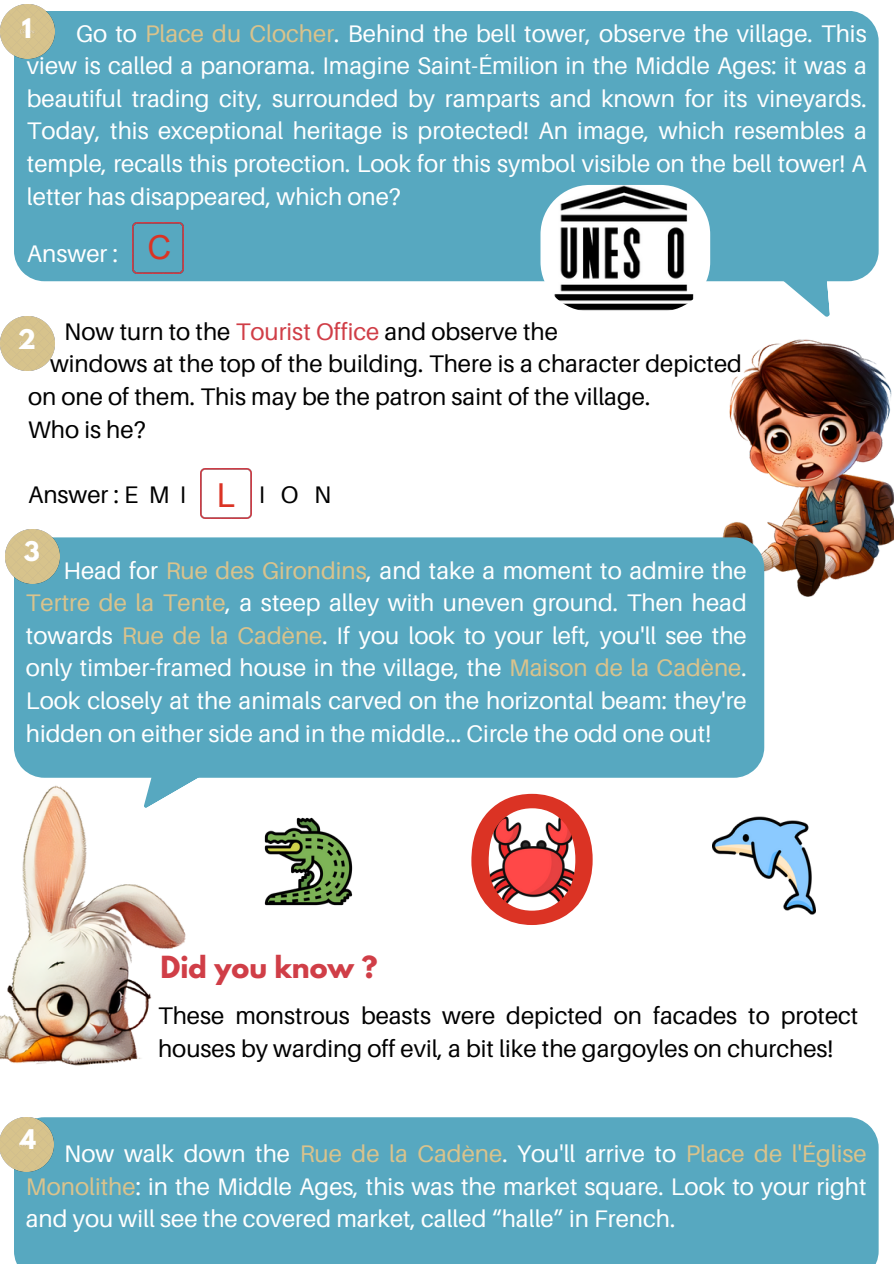
<style>
.page{position:relative;width:894px;height:1264px;background:#fff}
.page>*{position:absolute;margin:0;border:0;box-sizing:border-box;transform-origin:0 0}
.t1{font:177px "Arial";color:#db3324}
.t2{font:33px "Arial";color:#db3324}
.t3{font:33px "Arial";color:#db3425}
.t4{font:700 27px "League Spartan";color:#d03e47}
.t5{font:24px/32.7px "Aileron";color:#fff;text-align:justify}
.t6{font:24px/32.7px "Aileron";color:#000}
.t7{font:700 24px "League Spartan";color:#fff}
.s1{color:#dac38c}
.s2{color:#d03e47}
</style>
<div class="page">
<div style="left:14px;top:11px;width:864px;height:270px;background:#57a8c0"></div>
<img style="left:722px;top:311px;width:171px;height:293px">
<svg style="left:698px;top:196px;width:131px;height:131px"></svg>
<img style="left:540px;top:185px;width:170px;height:126px;border-radius:50px">
<img style="left:0;top:777px;width:186px;height:289px">
<svg style="left:103px;top:777px;width:114px;height:31px"></svg>
<div style="left:14px;top:537px;width:750px;height:240px;background:#57a8c0"></div>
<img style="left:487px;top:816px;width:92px;height:89px">
<img style="left:712px;top:816px;width:102px;height:99px">
<img style="left:132px;top:223px;width:51px;height:50px">
<img style="left:0;top:5px;width:54px;height:54px">
<img style="left:0;top:317px;width:54px;height:54px">
<img style="left:200px;top:468px;width:51px;height:51px">
<div style="left:14px;top:1117px;width:864px;height:146px;background:#57a8c0"></div>
<img style="left:0;top:1117px;width:53px;height:54px">
<img style="left:264px;top:817px;width:89px;height:89px">
<img style="left:5px;top:529px;width:54px;height:54px">
<p class="t7" style="left:22px;top:16px;width:11px">1</p>
<p class="t5" style="left:27px;top:16px;width:841px;text-indent:49px">Go to <span class="s1">Place du Clocher</span>. Behind the bell tower, observe the village. This view is called a panorama. Imagine Saint-Émilion in the Middle Ages: it was a beautiful trading city, surrounded by ramparts and known for its vineyards.<br>Today, this exceptional heritage is protected! An image, which resembles a temple, recalls this protection. Look for this symbol visible on the bell tower! A letter has disappeared, which one?</p>
<p class="t5" style="left:27px;top:237px;width:92px">Answer :</p>
<h2 class="t2" style="left:147px;top:225px;width:25px">C</h2>
<p class="t6" style="left:64px;top:314px;width:495px">Now turn to the <span class="s2">Tourist Office</span> and observe the</p>
<p class="t6" style="left:28px;top:347px;width:715px;text-indent:22px">windows at the top of the building. There is a character depicted on one of them. This may be the patron saint of the village.</p>
<p class="t6" style="left:28px;top:412px;width:119px">Who is he?</p>
<p class="t7" style="left:18px;top:327px;width:20px">2</p>
<h2 class="t3" style="left:217px;top:472px;width:20px">L</h2>
<p class="t6" style="left:28px;top:477px;width:160px">Answer : E M I</p>
<p class="t6" style="left:259px;top:477px;width:41px">I O</p>
<p class="t6" style="left:314px;top:477px;width:19px">N</p>
<p class="t7" style="left:24px;top:539px;width:17px">3</p>
<p class="t5" style="left:26px;top:553px;width:722px;text-indent:38px">Head for <span class="s1">Rue des Girondins</span>, and take a moment to admire the <span class="s1">Tertre de la Tente</span>, a steep alley with uneven ground. Then head towards <span class="s1">Rue de la Cadène</span>. If you look to your left, you'll see the only timber-framed house in the village, the <span class="s1">Maison de la Cadène</span>.<br>Look closely at the animals carved on the horizontal beam: they're hidden on either side and in the middle... Circle the odd one out!</p>
<p class="t4" style="left:160px;top:953px;width:219px">Did you know ?</p>
<h1 class="t1" style="left:462px;top:738px;width:139px">O</h1>
<p class="t6" style="left:158px;top:998px;width:701px">These monstrous beasts were depicted on facades to protect houses by warding off evil, a bit like the gargoyles on churches!</p>
<p class="t7" style="left:20px;top:1127px;width:17px">4</p>
<p class="t5" style="left:26px;top:1136px;width:842px;text-indent:38px">Now walk down the <span class="s1">Rue de la Cadène</span>. You'll arrive to <span class="s1">Place de l'Église Monolithe</span>: in the Middle Ages, this was the market square. Look to your right and you will see the covered market, called “halle” in French.</p>
</div>
